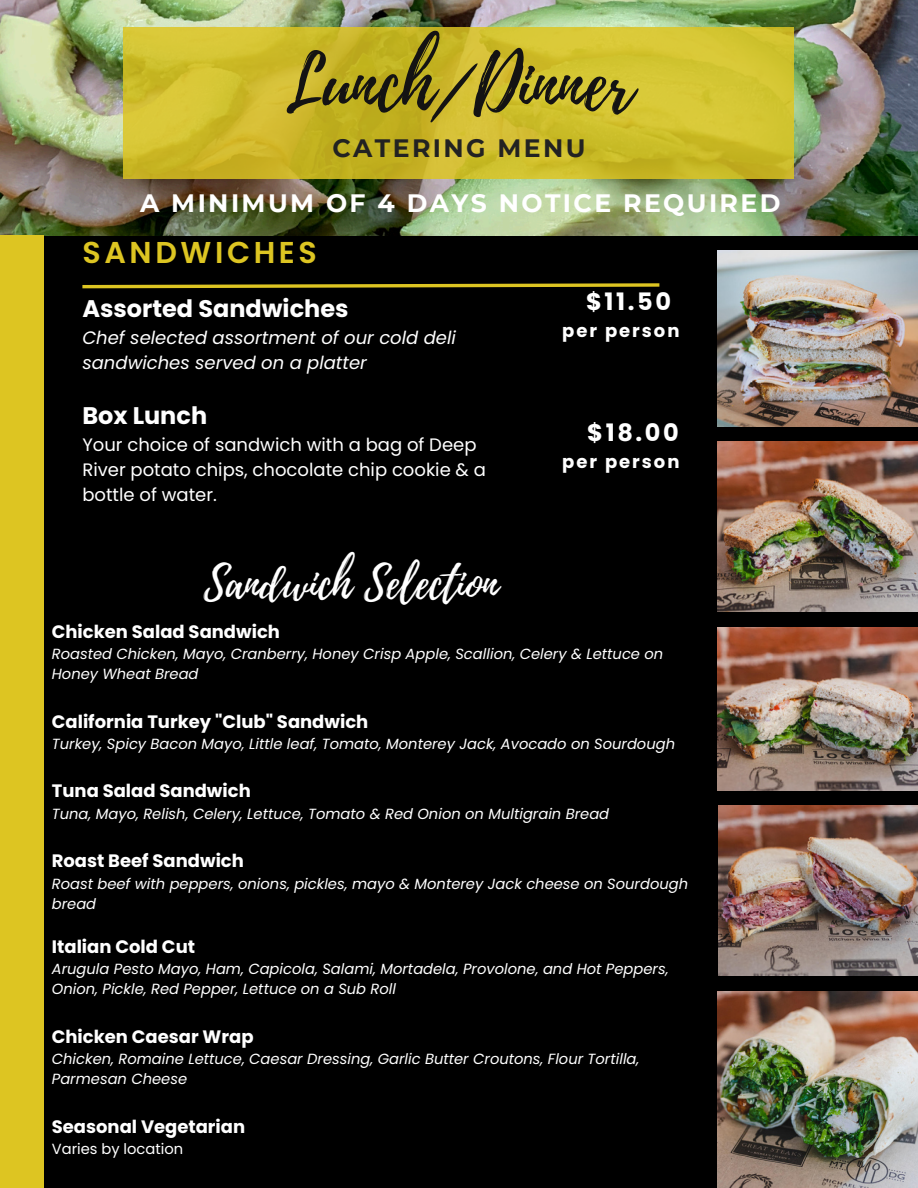
<style>
.page{position:relative;width:918px;height:1188px;background:#000}
.page>*{position:absolute;margin:0;border:0;box-sizing:border-box;transform-origin:0 0}
.t1{font:75px "Playlist Script";color:#141313}
.t2{font:44.25px "Playlist Script";color:#fff}
.t3{font:600 30.15px "Poppins";letter-spacing:.12em;color:#ddc522}
.t4{font:700 25.05px "Montserrat";letter-spacing:.095em;color:#fff}
.t5{font:700 25.05px "Montserrat";letter-spacing:.095em;color:#222}
.t6{font:700 24px "Poppins";color:#fff}
.t7{font:700 18px "Poppins";color:#fff}
.t8{font:18px/24.8px "Poppins";color:#fff}
.t9{font:italic 18px/24.8px "Poppins";color:#fff}
.t10{font:700 18px "Poppins";letter-spacing:.11em;color:#fff}
.t11{font:italic 14.7px/20.2px "Poppins";color:#fff}
.t12{font:14.7px "Poppins";color:#fff}
</style>
<div class="page">
<img style="left:0;top:0;width:918px;height:235px">
<svg style="left:124px;top:27px;width:670px;height:151px;background:#cebd2c"></svg>
<div style="left:0;top:235px;width:44px;height:953px;background:#ddc522"></div>
<img style="left:718px;top:442px;width:200px;height:170px">
<img style="left:718px;top:251px;width:200px;height:175px">
<img style="left:718px;top:627px;width:200px;height:163px">
<img style="left:719px;top:806px;width:199px;height:170px">
<img style="left:718px;top:991px;width:200px;height:197px">
<svg style="left:82px;top:283px;width:578px;height:6px"></svg>
<p class="t1" style="left:285px;top:31px;width:350px">Lunch/Dinner</p>
<p class="t5" style="left:332px;top:133px;width:255px">CATERING MENU</p>
<p class="t4" style="left:140px;top:188px;width:642px">A MINIMUM OF 4 DAYS NOTICE REQUIRED</p>
<p class="t3" style="left:82px;top:231px;width:236px">SANDWICHES</p>
<h5 class="t6" style="left:82px;top:292px;width:268px">Assorted Sandwiches</h5>
<h5 class="t9" style="left:82px;top:325px;width:375px">Chef selected assortment of our cold deli sandwiches served on a platter</h5>
<h6 class="t6" style="left:82px;top:399px;width:126px">Box Lunch</h6>
<h6 class="t8" style="left:82px;top:432px;width:405px">Your choice of sandwich with a bag of Deep<br>River potato chips, chocolate chip cookie &amp; a bottle of water.</h6>
<p class="t2" style="left:204px;top:552px;width:296px">Sandwich Selection</p>
<h6 class="t6" style="left:586px;top:284px;width:87px">$11.50</h6>
<h6 class="t10" style="left:562px;top:318px;width:119px">per person</h6>
<h2 class="t6" style="left:587px;top:416px;width:93px">$18.00</h2>
<h2 class="t10" style="left:562px;top:449px;width:119px">per person</h2>
<p class="t7" style="left:52px;top:619px;width:230px">Chicken Salad Sandwich</p>
<p class="t11" style="left:52px;top:644px;width:613px">Roasted Chicken, Mayo, Cranberry, Honey Crisp Apple, Scallion, Celery &amp; Lettuce on<br>Honey Wheat Bread</p>
<p class="t7" style="left:52px;top:709px;width:318px">California Turkey "Club" Sandwich</p>
<p class="t11" style="left:52px;top:734px;width:625px">Turkey, Spicy Bacon Mayo, Little leaf, Tomato, Monterey Jack, Avocado on Sourdough</p>
<p class="t7" style="left:52px;top:779px;width:200px">Tuna Salad Sandwich</p>
<p class="t11" style="left:52px;top:804px;width:559px">Tuna, Mayo, Relish, Celery, Lettuce, Tomato &amp; Red Onion on Multigrain Bread</p>
<p class="t7" style="left:52px;top:848px;width:194px">Roast Beef Sandwich</p>
<p class="t11" style="left:52px;top:873px;width:638px">Roast beef with peppers, onions, pickles, mayo &amp; Monterey Jack cheese on Sourdough bread</p>
<h6 class="t7" style="left:52px;top:934px;width:145px">Italian Cold Cut</h6>
<p class="t11" style="left:52px;top:959px;width:618px">Arugula Pesto Mayo, Ham, Capicola, Salami, Mortadela, Provolone, and Hot Peppers,<br>Onion, Pickle, Red Pepper, Lettuce on a Sub Roll</p>
<p class="t7" style="left:52px;top:1024px;width:203px">Chicken Caesar Wrap</p>
<p class="t11" style="left:52px;top:1049px;width:589px">Chicken, Romaine Lettuce, Caesar Dressing, Garlic Butter Croutons, Flour Tortilla,<br>Parmesan Cheese</p>
<p class="t7" style="left:52px;top:1114px;width:195px">Seasonal Vegetarian</p>
<p class="t12" style="left:52px;top:1139px;width:133px">Varies by location</p>
</div>
